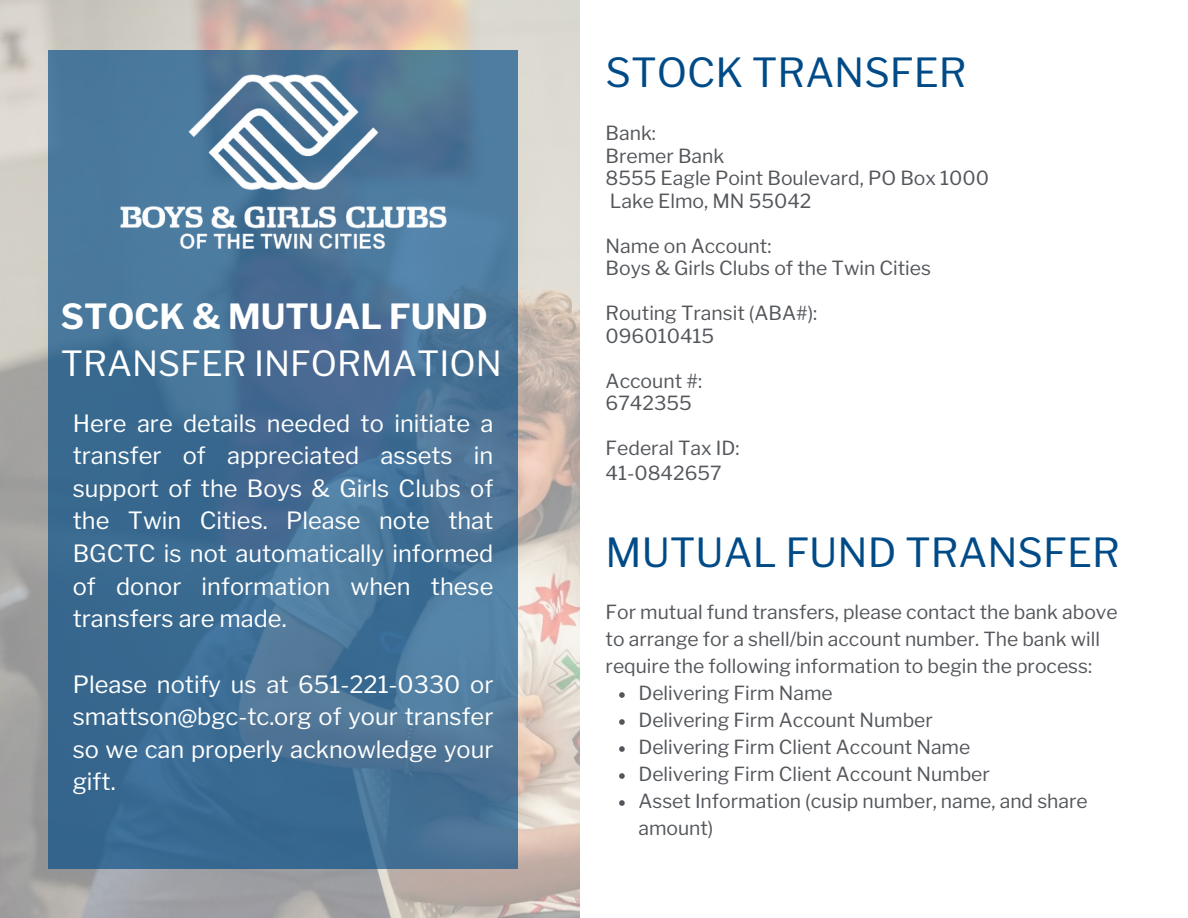
<style>
.page{position:relative;width:1188px;height:918px;background:#fff}
.page>*{position:absolute;margin:0;border:0;box-sizing:border-box;transform-origin:0 0}
.t1{font:39.9px "Libre Franklin";color:#004b87}
.t2{font:34.5px "Libre Franklin";color:#fff}
.t3{font:700 34.5px "Libre Franklin";color:#fff}
.t4{font:23.7px/32.7px "Libre Franklin";color:#fff;text-align:justify}
.t5{font:19.35px/27px "Libre Franklin";color:#53565a}
</style>
<div class="page">
<img style="left:0;top:0;width:579px;height:918px">
<svg style="left:48px;top:50px;width:470px;height:818px;background:#447196"></svg>
<img style="left:118px;top:72px;width:331px;height:180px">
<svg style="left:619px;top:692px;width:6px;height:6px"></svg>
<svg style="left:619px;top:719px;width:6px;height:6px"></svg>
<svg style="left:619px;top:746px;width:6px;height:6px"></svg>
<svg style="left:619px;top:773px;width:6px;height:6px"></svg>
<svg style="left:619px;top:800px;width:6px;height:6px"></svg>
<p class="t3" style="left:61px;top:295px;width:428px">STOCK &amp; MUTUAL FUND</p>
<p class="t2" style="left:61px;top:343px;width:442px">TRANSFER INFORMATION</p>
<p class="t4" style="left:73px;top:407px;width:422px">Here are details needed to initiate a transfer of appreciated assets in support of the Boys &amp; Girls Clubs of the Twin Cities. Please note that BGCTC is not automatically informed of donor information when these transfers are made.</p>
<p class="t4" style="left:73px;top:668px;width:422px">Please notify us at 651-221-0330 or smattson@bgc-tc.org of your transfer so we can properly acknowledge your gift.</p>
<p class="t1" style="left:606px;top:49px;width:363px">STOCK TRANSFER</p>
<p class="t5" style="left:606px;top:120px;width:52px">Bank:</p>
<p class="t5" style="left:606px;top:142px;width:120px">Bremer Bank</p>
<p class="t5" style="left:606px;top:165px;width:385px">8555 Eagle Point Boulevard, PO Box 1000</p>
<p class="t5" style="left:610px;top:187px;width:203px">Lake Elmo, MN 55042</p>
<p class="t5" style="left:606px;top:232px;width:167px">Name on Account:</p>
<p class="t5" style="left:606px;top:255px;width:327px">Boys &amp; Girls Clubs of the Twin Cities</p>
<p class="t5" style="left:606px;top:300px;width:213px">Routing Transit (ABA#):</p>
<p class="t5" style="left:606px;top:322px;width:110px">096010415</p>
<p class="t5" style="left:606px;top:367px;width:98px">Account #:</p>
<p class="t5" style="left:606px;top:390px;width:88px">6742355</p>
<p class="t5" style="left:606px;top:435px;width:135px">Federal Tax ID:</p>
<p class="t5" style="left:606px;top:459px;width:118px">41-0842657</p>
<p class="t1" style="left:606px;top:529px;width:516px">MUTUAL FUND TRANSFER</p>
<p class="t5" style="left:606px;top:599px;width:514px">For mutual fund transfers, please contact the bank above to arrange for a shell/bin account number. The bank will require the following information to begin the process:</p>
<p class="t5" style="left:638px;top:680px;width:196px">Delivering Firm Name</p>
<p class="t5" style="left:638px;top:707px;width:296px">Delivering Firm Account Number</p>
<p class="t5" style="left:638px;top:734px;width:333px">Delivering Firm Client Account Name</p>
<p class="t5" style="left:638px;top:761px;width:353px">Delivering Firm Client Account Number</p>
<p class="t5" style="left:638px;top:788px;width:451px">Asset Information (cusip number, name, and share amount)</p>
</div>
